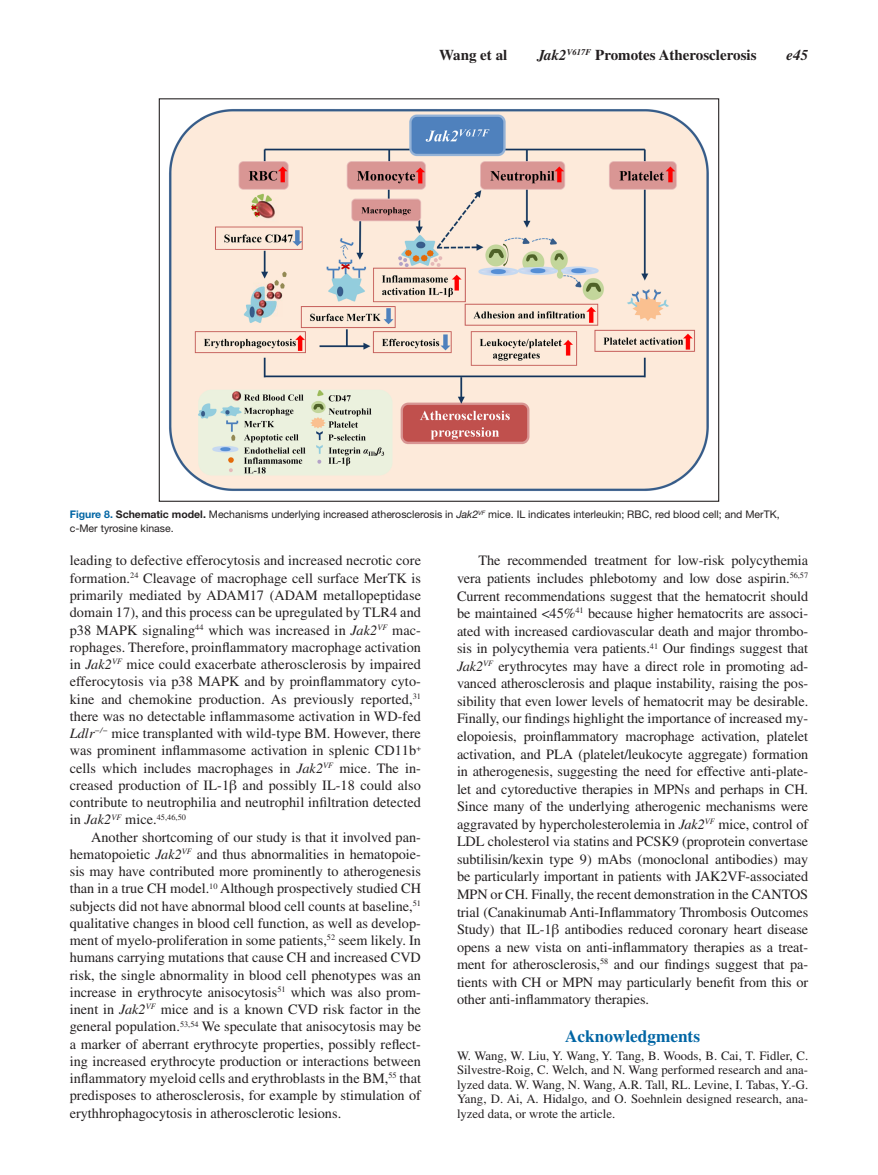
<style>
.page{position:relative;width:878px;height:1175px;background:#fff}
.page>*{position:absolute;margin:0;border:0;box-sizing:border-box;transform-origin:0 0}
.t1{font:700 17.25px "Times";color:#0065a4}
.t2{font:700 15px "Times";color:#231f20}
.t3{font:italic 700 15px "Times";color:#231f20}
.t4{font:14.25px/17.2px "Times";color:#231f20;text-align:justify}
.t5{font:12.75px/14.5px "Times";color:#231f20;text-align:justify}
.t6{font:10.5px/13.5px "Helvetica Neue LT Std";color:#231f20}
.t7{font:8.25px "Times";color:#231f20}
.s1{font-style:italic}
.s2{font-weight:700;color:#0065a4}
.s3{font-weight:700}
.s4{font-family:"Gandhari Unicode"}
.s5{font-size:14.25px}
.s6{font-style:italic;font-size:14.25px}
</style>
<div class="page">
<svg style="left:158px;top:98px;width:561px;height:404px;background:#e9d8ce"></svg>
<p class="t2" style="left:439px;top:46px;width:70px">Wang et al</p>
<p class="t2" style="left:537px;top:46px;width:220px"><span class="s1">Jak2</span><sup>V617F</sup> Promotes Atherosclerosis</p>
<p class="t3" style="left:786px;top:46px;width:23px">e45</p>
<p class="t6" style="left:70px;top:507px;width:711px"><span class="s2">Figure 8.</span> <span class="s3">Schematic model.</span> Mechanisms underlying increased atherosclerosis in <span class="s1">Jak2</span><sup>VF</sup> mice. IL indicates interleukin; RBC, red blood cell; and MerTK, c-Mer tyrosine kinase.</p>
<p class="t4" style="left:70px;top:552px;width:353px">leading to defective efferocytosis and increased necrotic core formation.<sup>24</sup> Cleavage of macrophage cell surface MerTK is primarily mediated by ADAM17 (ADAM metallopeptidase domain 17), and this process can be upregulated by TLR4 and p38 MAPK signaling<sup>44</sup> which was increased in <span class="s1">Jak2</span><sup>VF</sup> mac&shy;rophages. Therefore, proinflammatory macrophage activation in <span class="s1">Jak2</span><sup>VF</sup> mice could exacerbate atherosclerosis by impaired efferocytosis via p38 MAPK and by proinflammatory cyto&shy;kine and chemokine production. As previously reported,<sup>31 </sup>there was no detectable inflammasome activation in WD-fed <span class="s1">Ldlr</span><sup>−/−</sup> mice transplanted with wild-type BM. However, there was prominent inflammasome activation in splenic CD11b<sup>+ </sup>cells which includes macrophages in <span class="s1">Jak2</span><sup>VF</sup> mice. The in&shy;creased production of IL-1<span class="s4">β</span> and possibly IL-18 could also contribute to neutrophilia and neutrophil infiltration detected</p>
<p class="t7" style="left:70px;top:812px;width:118px"><span class="s5">in</span> <span class="s6">Jak2</span><span class="s1">VF</span> <span class="s5">mice.</span>45,46,50</p>
<p class="t4" style="left:70px;top:828px;width:353px;text-indent:21px">Another shortcoming of our study is that it involved pan&shy;hematopoietic <span class="s1">Jak2</span><sup>VF</sup> and thus abnormalities in hematopoie&shy;sis may have contributed more prominently to atherogenesis than in a true CH model.<sup>10</sup> Although prospectively studied CH subjects did not have abnormal blood cell counts at baseline,<sup>51 </sup>qualitative changes in blood cell function, as well as develop&shy;ment of myelo-proliferation in some patients,<sup>52</sup> seem likely. In humans carrying mutations that cause CH and increased CVD risk, the single abnormality in blood cell phenotypes was an increase in erythrocyte anisocytosis<sup>51</sup> which was also prom&shy;inent in <span class="s1">Jak2</span><sup>VF</sup> mice and is a known CVD risk factor in the general population.<sup>53,54</sup> We speculate that anisocytosis may be a marker of aberrant erythrocyte properties, possibly reflect&shy;ing increased erythrocyte production or interactions between inflammatory myeloid cells and erythroblasts in the BM,<sup>55</sup> that predisposes to atherosclerosis, for example by stimulation of erythhrophagocytosis in atherosclerotic lesions.</p>
<p class="t4" style="left:457px;top:552px;width:353px;text-indent:21px">The recommended treatment for low-risk polycythemia vera patients includes phlebotomy and low dose aspirin.<sup>56,57<br></sup>Current recommendations suggest that the hematocrit should be maintained &lt;45%<sup>41</sup> because higher hematocrits are associ&shy;ated with increased cardiovascular death and major thrombo&shy;sis in polycythemia vera patients.<sup>41</sup> Our findings suggest that <span class="s1">Jak2</span><sup>VF</sup> erythrocytes may have a direct role in promoting ad&shy;vanced atherosclerosis and plaque instability, raising the pos&shy;sibility that even lower levels of hematocrit may be desirable.<br>Finally, our findings highlight the importance of increased my&shy;elopoiesis, proinflammatory macrophage activation, platelet activation, and PLA (platelet/leukocyte aggregate) formation in atherogenesis, suggesting the need for effective anti-plate&shy;let and cytoreductive therapies in MPNs and perhaps in CH.<br>Since many of the underlying atherogenic mechanisms were aggravated by hypercholesterolemia in <span class="s1">Jak2</span><sup>VF</sup> mice, control of LDL cholesterol via statins and PCSK9 (proprotein convertase subtilisin/kexin type 9) mAbs (monoclonal antibodies) may be particularly important in patients with JAK2VF-associated MPN or CH. Finally, the recent demonstration in the CANTOS trial (Canakinumab Anti-Inflammatory Thrombosis Outcomes Study) that IL-1<span class="s4">β</span> antibodies reduced coronary heart disease opens a new vista on anti-inflammatory therapies as a treat&shy;ment for atherosclerosis,<sup>58</sup> and our findings suggest that pa&shy;tients with CH or MPN may particularly benefit from this or other anti-inflammatory therapies.</p>
<p class="t1" style="left:565px;top:1026px;width:136px">Acknowledgments</p>
<p class="t5" style="left:457px;top:1048px;width:353px">W. Wang, W. Liu, Y. Wang, Y. Tang, B. Woods, B. Cai, T. Fidler, C.<br>Silvestre-Roig, C. Welch, and N. Wang performed research and ana&shy;lyzed data. W. Wang, N. Wang, A.R. Tall, RL. Levine, I. Tabas, Y.-G.<br>Yang, D. Ai, A. Hidalgo, and O. Soehnlein designed research, ana&shy;lyzed data, or wrote the article.</p>
</div>
